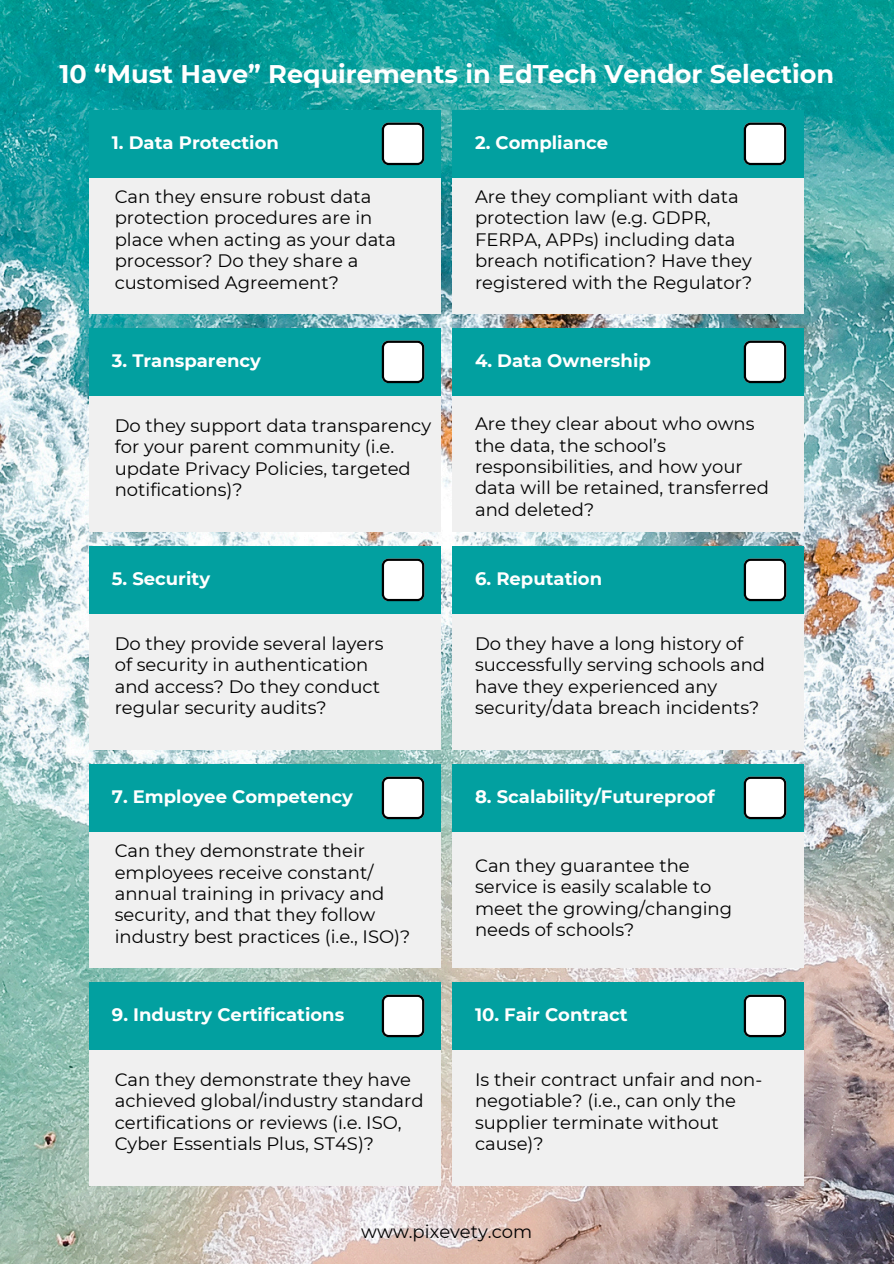
<style>
.page{position:relative;width:894px;height:1264px;background:#fff}
.page>*{position:absolute;margin:0;border:0;box-sizing:border-box;transform-origin:0 0}
.t1{font:700 25.5px "Montserrat";color:#fff}
.t2{font:18px/21.3px "Montserrat";color:#000}
.t3{font:700 18px "Montserrat";color:#fff}
</style>
<div class="page">
<img style="left:0;top:0;width:893px;height:1263px">
<div style="left:89px;top:110px;width:352px;height:204px;background:#f0f0f0"></div>
<div style="left:89px;top:110px;width:352px;height:67px;background:#02a0a0"></div>
<svg style="left:381px;top:123px;width:43px;height:42px"></svg>
<div style="left:452px;top:110px;width:351px;height:204px;background:#f0f0f0"></div>
<div style="left:452px;top:110px;width:352px;height:67px;background:#02a0a0"></div>
<div style="left:89px;top:328px;width:352px;height:204px;background:#f0f0f0"></div>
<div style="left:89px;top:328px;width:352px;height:67px;background:#02a0a0"></div>
<div style="left:452px;top:328px;width:351px;height:204px;background:#f0f0f0"></div>
<div style="left:452px;top:328px;width:352px;height:67px;background:#02a0a0"></div>
<div style="left:89px;top:546px;width:352px;height:204px;background:#f0f0f0"></div>
<div style="left:89px;top:546px;width:352px;height:67px;background:#02a0a0"></div>
<div style="left:452px;top:546px;width:351px;height:204px;background:#f0f0f0"></div>
<div style="left:452px;top:546px;width:352px;height:67px;background:#02a0a0"></div>
<div style="left:89px;top:764px;width:352px;height:204px;background:#f0f0f0"></div>
<div style="left:89px;top:764px;width:352px;height:67px;background:#02a0a0"></div>
<div style="left:452px;top:764px;width:351px;height:204px;background:#f0f0f0"></div>
<div style="left:452px;top:764px;width:352px;height:67px;background:#02a0a0"></div>
<div style="left:89px;top:982px;width:352px;height:204px;background:#f0f0f0"></div>
<div style="left:89px;top:982px;width:352px;height:67px;background:#02a0a0"></div>
<div style="left:452px;top:982px;width:351px;height:204px;background:#f0f0f0"></div>
<div style="left:452px;top:982px;width:352px;height:67px;background:#02a0a0"></div>
<svg style="left:381px;top:340px;width:43px;height:43px"></svg>
<svg style="left:381px;top:558px;width:43px;height:43px"></svg>
<svg style="left:381px;top:776px;width:43px;height:43px"></svg>
<svg style="left:381px;top:994px;width:43px;height:43px"></svg>
<svg style="left:743px;top:123px;width:43px;height:42px"></svg>
<svg style="left:743px;top:340px;width:43px;height:43px"></svg>
<svg style="left:743px;top:558px;width:43px;height:43px"></svg>
<svg style="left:743px;top:776px;width:43px;height:43px"></svg>
<svg style="left:743px;top:994px;width:43px;height:43px"></svg>
<h1 class="t1" style="left:60px;top:58px;width:775px">10 “Must Have” Requirements in EdTech Vendor Selection</h1>
<h2 class="t3" style="left:112px;top:131px;width:168px">1. Data Protection</h2>
<p class="t2" style="left:115px;top:186px;width:283px">Can they ensure robust data protection procedures are in place when acting as your data processor? Do they share a customised Agreement?</p>
<h2 class="t3" style="left:112px;top:349px;width:150px">3. Transparency</h2>
<p class="t2" style="left:115px;top:414px;width:318px">Do they support data transparency for your parent community (i.e. update Privacy Policies, targeted notifications)?</p>
<h2 class="t3" style="left:112px;top:567px;width:100px">5. Security</h2>
<p class="t2" style="left:115px;top:632px;width:270px">Do they provide several layers of security in authentication and access? Do they conduct regular security audits?</p>
<h2 class="t3" style="left:112px;top:785px;width:242px">7. Employee Competency</h2>
<p class="t2" style="left:115px;top:840px;width:297px">Can they demonstrate their employees receive constant/ annual training in privacy and security, and that they follow industry best practices (i.e., ISO)?</p>
<h2 class="t3" style="left:112px;top:1003px;width:234px">9. Industry Certifications</h2>
<p class="t2" style="left:115px;top:1068px;width:310px">Can they demonstrate they have achieved global/industry standard certifications or reviews (i.e. ISO, Cyber Essentials Plus, ST4S)?</p>
<h2 class="t3" style="left:475px;top:131px;width:135px">2. Compliance</h2>
<p class="t2" style="left:475px;top:186px;width:279px">Are they compliant with data protection law (e.g. GDPR,<br>FERPA, APPs) including data breach notification? Have they registered with the Regulator?</p>
<h2 class="t3" style="left:475px;top:349px;width:177px">4. Data Ownership</h2>
<p class="t2" style="left:475px;top:413px;width:295px">Are they clear about who owns the data, the school’s responsibilities, and how your data will be retained, transferred and deleted?</p>
<h2 class="t3" style="left:475px;top:567px;width:129px">6. Reputation</h2>
<p class="t2" style="left:475px;top:632px;width:291px">Do they have a long history of successfully serving schools and have they experienced any security/data breach incidents?</p>
<h2 class="t3" style="left:475px;top:785px;width:241px">8. Scalability/Futureproof</h2>
<p class="t2" style="left:475px;top:855px;width:258px">Can they guarantee the service is easily scalable to meet the growing/changing needs of schools?</p>
<h2 class="t3" style="left:475px;top:1003px;width:154px">10. Fair Contract</h2>
<p class="t2" style="left:475px;top:1068px;width:289px">Is their contract unfair and non&shy;negotiable? (i.e., can only the supplier terminate without cause)?</p>
<p class="t2" style="left:361px;top:1220px;width:172px">www.pixevety.com</p>
</div>
